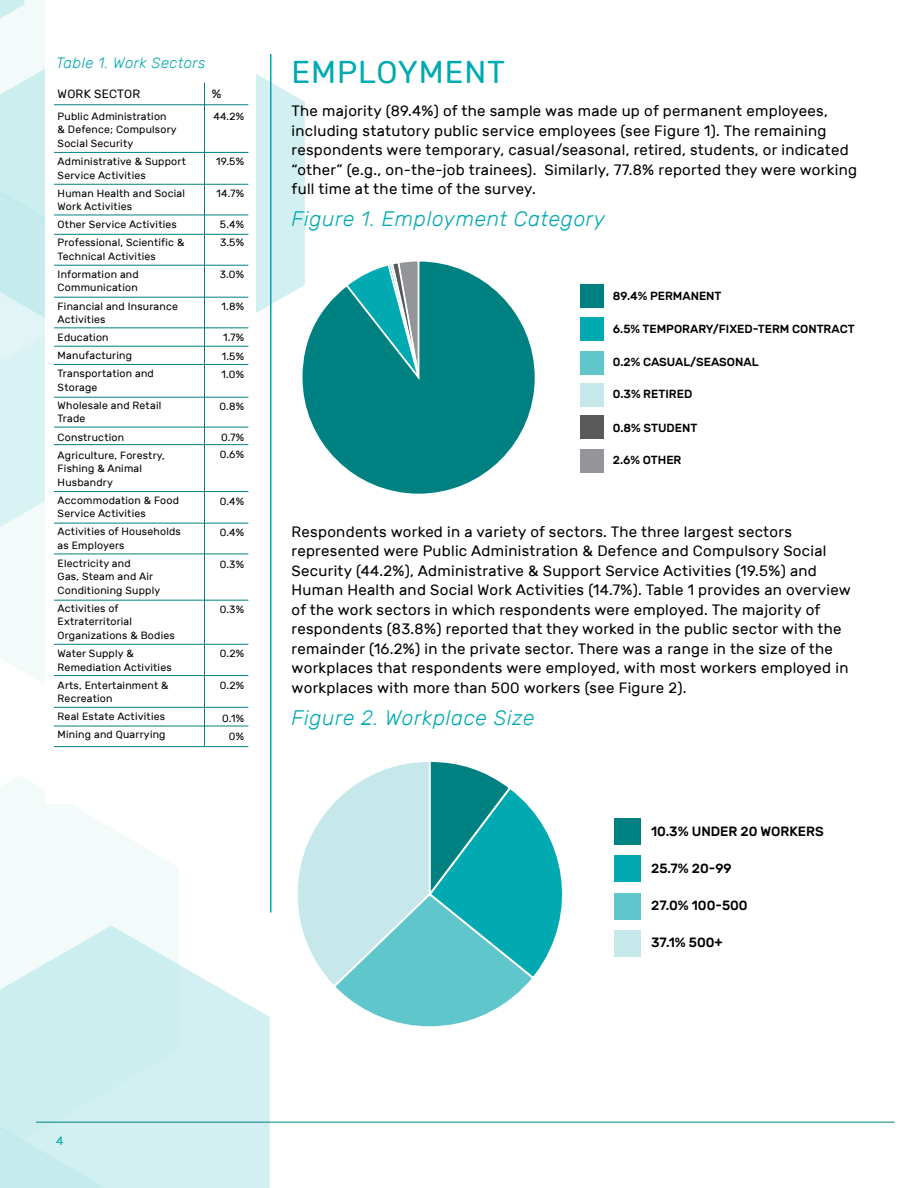
<style>
.page{position:relative;width:918px;height:1188px;background:#fff}
.page>*{position:absolute;margin:0;border:0;box-sizing:border-box;transform-origin:0 0}
.t1{font:31.5px "Rubik";letter-spacing:.03em;color:#00aab0}
.t2{font:italic 300 21px "Rubik";letter-spacing:.03em;color:#00aab0}
.t3{font:15px/19.5px "Rubik";letter-spacing:.02em;color:#000}
.t4{font:italic 300 15px "Rubik";letter-spacing:.03em;color:#00aab0}
.t5{font:500 13.35px "Rubik";color:#000}
.t6{font:12px "Rubik";letter-spacing:.02em;color:#000}
.t7{font:12px "Rubik";color:#00aab0}
.t8{font:500 11.7px "Rubik";color:#000}
.t9{font:10.5px/13.5px "Rubik";letter-spacing:.02em;color:#000}
</style>
<div class="page">
<svg style="left:0;top:534px;width:45px;height:150px;fill:#f2fafa"></svg>
<svg style="left:0;top:0;width:24px;height:10px"></svg>
<svg style="left:0;top:10px;width:305px;height:303px;fill:#d2f0f1"></svg>
<svg style="left:0;top:183px;width:46px;height:351px;background:#d4f0f1"></svg>
<svg style="left:0;top:776px;width:179px;height:150px;fill:#f2fafa"></svg>
<svg style="left:0;top:926px;width:270px;height:262px;fill:#d2f0f1"></svg>
<div style="left:0;top:1099px;width:104px;height:89px;background:#cceeef"></div>
<hr style="left:36px;top:1122px;width:859px;height:1px;background:#008181">
<hr style="left:270px;top:54px;width:2px;height:859px;background:#00aab0">
<div style="left:46px;top:0;width:210px;height:803px;background:#fff"></div>
<hr style="left:54px;top:104px;width:194px;height:1px;background:#008181">
<hr style="left:54px;top:152px;width:194px;height:1px;background:#008181">
<hr style="left:54px;top:184px;width:194px;height:1px;background:#008181">
<hr style="left:54px;top:215px;width:194px;height:1px;background:#008181">
<hr style="left:54px;top:234px;width:194px;height:1px;background:#008181">
<hr style="left:54px;top:265px;width:194px;height:1px;background:#008181">
<hr style="left:54px;top:297px;width:194px;height:1px;background:#008181">
<hr style="left:54px;top:327px;width:194px;height:1px;background:#008181">
<hr style="left:54px;top:346px;width:194px;height:1px;background:#008181">
<hr style="left:54px;top:364px;width:194px;height:1px;background:#008181">
<hr style="left:54px;top:397px;width:194px;height:1px;background:#008181">
<hr style="left:54px;top:427px;width:194px;height:1px;background:#008181">
<hr style="left:54px;top:444px;width:194px;height:1px;background:#008181">
<hr style="left:54px;top:491px;width:194px;height:1px;background:#008181">
<hr style="left:54px;top:523px;width:194px;height:1px;background:#008181">
<hr style="left:54px;top:554px;width:194px;height:1px;background:#008181">
<hr style="left:54px;top:600px;width:194px;height:1px;background:#008181">
<hr style="left:54px;top:644px;width:194px;height:1px;background:#008181">
<hr style="left:54px;top:675px;width:194px;height:1px;background:#008181">
<hr style="left:54px;top:707px;width:194px;height:1px;background:#008181">
<hr style="left:54px;top:726px;width:194px;height:1px;background:#008181">
<hr style="left:54px;top:746px;width:194px;height:1px;background:#008181">
<hr style="left:204px;top:83px;width:1px;height:664px;background:#008181">
<svg style="left:300px;top:259px;width:235px;height:235px"></svg>
<div style="left:581px;top:285px;width:23px;height:23px;background:#008181"></div>
<div style="left:581px;top:317px;width:23px;height:23px;background:#00aab0"></div>
<div style="left:581px;top:351px;width:23px;height:23px;background:#5fc7cc"></div>
<div style="left:581px;top:383px;width:23px;height:24px;background:#c6e8ea"></div>
<div style="left:581px;top:416px;width:23px;height:23px;background:#58595b"></div>
<div style="left:581px;top:449px;width:23px;height:23px;background:#939598"></div>
<svg style="left:297px;top:762px;width:266px;height:265px"></svg>
<div style="left:615px;top:818px;width:26px;height:27px;background:#008181"></div>
<div style="left:615px;top:855px;width:26px;height:27px;background:#00aab0"></div>
<div style="left:615px;top:894px;width:26px;height:26px;background:#5fc7cc"></div>
<div style="left:615px;top:931px;width:26px;height:26px;background:#c6e8ea"></div>
<p class="t4" style="left:56px;top:54px;width:151px">Table 1. Work Sectors</p>
<p class="t6" style="left:58px;top:87px;width:84px">WORK SECTOR</p>
<p class="t9" style="left:58px;top:110px;width:121px">Public Administration<br>&amp; Defence; Compulsory<br>Social Security</p>
<p class="t9" style="left:58px;top:155px;width:130px">Administrative &amp; Support<br>Service Activities</p>
<p class="t9" style="left:58px;top:187px;width:129px">Human Health and Social<br>Work Activities</p>
<p class="t9" style="left:58px;top:216px;width:128px;line-height:18.1px">Other Service Activities<br>Professional, Scientific &amp;</p>
<p class="t9" style="left:58px;top:247px;width:100px;line-height:18.1px">Technical Activities<br>Information and</p>
<p class="t9" style="left:58px;top:279px;width:122px;line-height:18.1px">Communication<br>Financial and Insurance</p>
<p class="t9" style="left:58px;top:311px;width:98px;line-height:18.1px">Activities<br>Education<br>Manufacturing<br>Transportation and</p>
<p class="t9" style="left:58px;top:378px;width:105px;line-height:18.1px">Storage<br>Wholesale and Retail</p>
<p class="t9" style="left:58px;top:410px;width:109px;line-height:18.1px">Trade<br>Construction<br>Agriculture, Forestry,</p>
<p class="t9" style="left:58px;top:462px;width:86px">Fishing &amp; Animal<br>Husbandry</p>
<p class="t9" style="left:58px;top:494px;width:123px">Accommodation &amp; Food<br>Service Activities</p>
<p class="t9" style="left:58px;top:525px;width:125px">Activities of Households as Employers</p>
<p class="t9" style="left:58px;top:557px;width:104px">Electricity and<br>Gas, Steam and Air<br>Conditioning Supply</p>
<p class="t9" style="left:58px;top:602px;width:119px">Activities of<br>Extraterritorial<br>Organizations &amp; Bodies</p>
<p class="t9" style="left:58px;top:647px;width:116px">Water Supply &amp;<br>Remediation Activities</p>
<p class="t9" style="left:58px;top:679px;width:112px">Arts, Entertainment &amp;<br>Recreation</p>
<p class="t9" style="left:58px;top:708px;width:109px;line-height:18.1px">Real Estate Activities<br>Mining and Quarrying</p>
<p class="t6" style="left:212px;top:87px;width:11px">%</p>
<p class="t9" style="left:213px;top:110px;width:32px">44.2%</p>
<p class="t9" style="left:216px;top:155px;width:29px">19.5%</p>
<p class="t9" style="left:217px;top:187px;width:29px">14.7%</p>
<p class="t9" style="left:220px;top:215px;width:26px;line-height:18.5px">5.4%<br>3.5%</p>
<p class="t9" style="left:220px;top:268px;width:26px">3.0%</p>
<p class="t9" style="left:222px;top:300px;width:24px">1.8%</p>
<p class="t9" style="left:222px;top:328px;width:24px;line-height:19.4px">1.7%<br>1.5%</p>
<p class="t9" style="left:222px;top:368px;width:24px">1.0%</p>
<p class="t9" style="left:220px;top:400px;width:26px">0.8%</p>
<p class="t9" style="left:220px;top:428px;width:26px;line-height:17.4px">0.7%<br>0.6%</p>
<p class="t9" style="left:220px;top:495px;width:26px">0.4%</p>
<p class="t9" style="left:220px;top:526px;width:26px">0.4%</p>
<p class="t9" style="left:220px;top:558px;width:26px">0.3%</p>
<p class="t9" style="left:220px;top:603px;width:26px">0.3%</p>
<p class="t9" style="left:220px;top:647px;width:26px">0.2%</p>
<p class="t9" style="left:220px;top:679px;width:26px">0.2%</p>
<p class="t9" style="left:222px;top:709px;width:23px;line-height:18px;text-align:right">0.1%<br>0%</p>
<h1 class="t1" style="left:292px;top:55px;width:215px">EMPLOYMENT</h1>
<p class="t3" style="left:292px;top:102px;width:567px">The majority (89.4%) of the sample was made up of permanent employees, including statutory public service employees (see Figure 1). The remaining respondents were temporary, casual/seasonal, retired, students, or indicated “other” (e.g., on-the-job trainees). Similarly, 77.8% reported they were working full time at the time of the survey.</p>
<h2 class="t2" style="left:292px;top:207px;width:315px">Figure 1. Employment Category</h2>
<p class="t8" style="left:613px;top:290px;width:110px">89.4% PERMANENT</p>
<p class="t8" style="left:613px;top:322px;width:243px">6.5% TEMPORARY/FIXED-TERM CONTRACT</p>
<p class="t8" style="left:613px;top:355px;width:147px">0.2% CASUAL/SEASONAL</p>
<p class="t8" style="left:613px;top:387px;width:81px">0.3% RETIRED</p>
<p class="t8" style="left:613px;top:421px;width:86px">0.8% STUDENT</p>
<p class="t8" style="left:613px;top:453px;width:70px">2.6% OTHER</p>
<p class="t3" style="left:292px;top:522px;width:561px">Respondents worked in a variety of sectors. The three largest sectors represented were Public Administration &amp; Defence and Compulsory Social Security (44.2%), Administrative &amp; Support Service Activities (19.5%) and Human Health and Social Work Activities (14.7%). Table 1 provides an overview of the work sectors in which respondents were employed. The majority of respondents (83.8%) reported that they worked in the public sector with the remainder (16.2%) in the private sector. There was a range in the size of the workplaces that respondents were employed, with most workers employed in workplaces with more than 500 workers (see Figure 2).</p>
<h2 class="t2" style="left:292px;top:706px;width:244px">Figure 2. Workplace Size</h2>
<p class="t5" style="left:651px;top:824px;width:174px">10.3% UNDER 20 WORKERS</p>
<p class="t5" style="left:651px;top:861px;width:82px">25.7% 20-99</p>
<p class="t5" style="left:651px;top:898px;width:98px">27.0% 100-500</p>
<p class="t5" style="left:651px;top:935px;width:73px">37.1% 500+</p>
<p class="t7" style="left:56px;top:1134px;width:9px">4</p>
</div>
